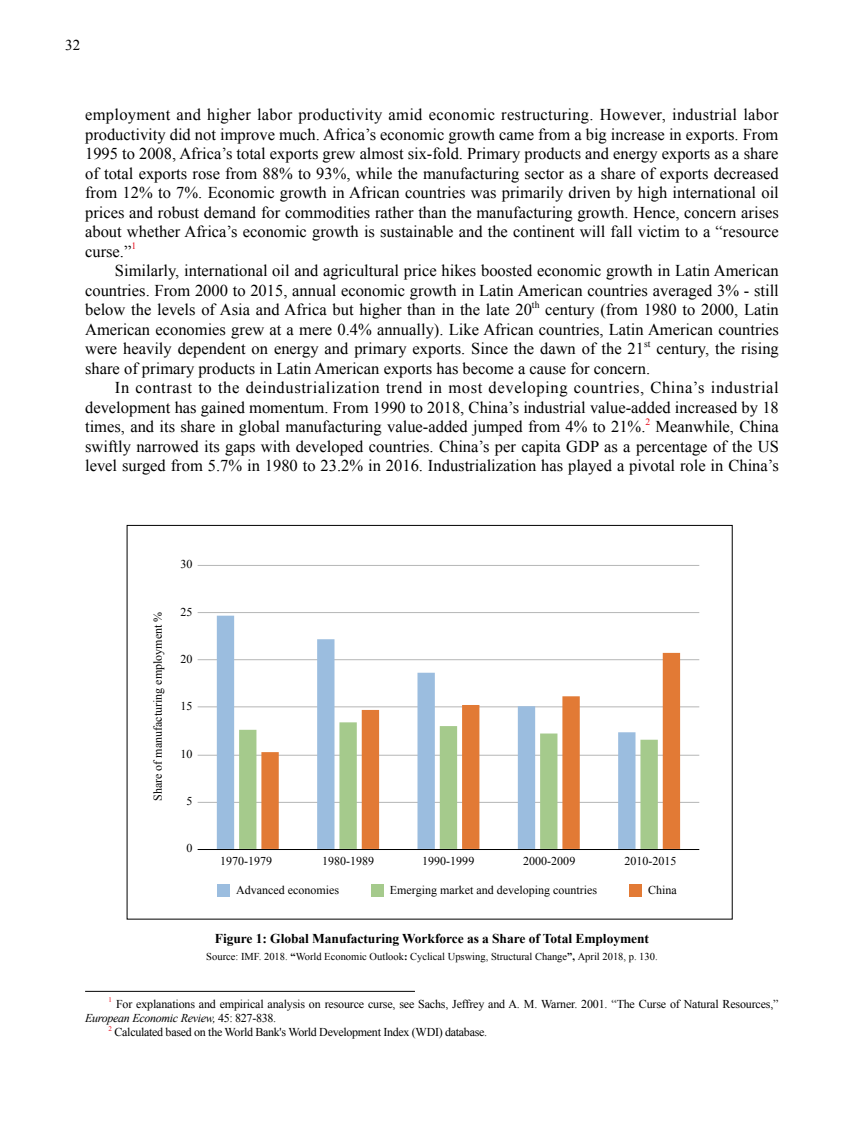
<style>
.page{position:relative;width:864px;height:1132px;background:#fff}
.page>*{position:absolute;margin:0;border:0;box-sizing:border-box;transform-origin:0 0}
.t1{font:16.5px/19.5px "Times New Roman";color:#000;text-align:justify}
.t2{font:16.5px "Times New Roman";letter-spacing:.04em;color:#000}
.t3{font:15px "Times New Roman";color:#000}
.t4{font:700 13.5px "Times New Roman";letter-spacing:-.005em;color:#000}
.t5{font:12px/14.2px "Times New Roman";letter-spacing:-.015em;color:#000}
.t6{font:10.5px "Times New Roman";color:#000}
.t7{font:9.6px "Times New Roman";color:#000}
.t8{font:9.6px "Times New Roman";color:#e60012}
.t9{font:7.05px "Times New Roman";color:#e60012}
.s1{font-weight:700}
.s2{font-style:italic}
</style>
<div class="page">
<hr style="left:85px;top:990px;width:330px;height:1px;background:#000">
<hr style="left:197px;top:801px;width:502px;height:1px;background:#b5b6b6">
<hr style="left:197px;top:754px;width:502px;height:1px;background:#b5b6b6">
<hr style="left:197px;top:706px;width:502px;height:1px;background:#b5b6b6">
<hr style="left:197px;top:659px;width:502px;height:1px;background:#b5b6b6">
<hr style="left:197px;top:612px;width:502px;height:1px;background:#b5b6b6">
<hr style="left:197px;top:565px;width:502px;height:1px;background:#b5b6b6">
<svg style="left:217px;top:615px;width:118px;height:233px"></svg>
<svg style="left:239px;top:722px;width:22px;height:126px;fill:#a5ca8c"></svg>
<svg style="left:261px;top:652px;width:418px;height:196px"></svg>
<hr style="left:197px;top:848px;width:502px;height:1px;background:#000">
<div style="left:217px;top:883px;width:13px;height:13px;background:#9bbddf"></div>
<div style="left:371px;top:883px;width:13px;height:13px;background:#a5ca8c"></div>
<div style="left:629px;top:883px;width:12px;height:13px;background:#e27a35"></div>
<p class="t3" style="left:65px;top:35px;width:16px">32</p>
<p class="t1" style="left:85px;top:104px;width:695px">employment and higher labor productivity amid economic restructuring. However, industrial labor productivity did not improve much. Africa’s economic growth came from a big increase in exports. From 1995 to 2008, Africa’s total exports grew almost six-fold. Primary products and energy exports as a share of total exports rose from 88% to 93%, while the manufacturing sector as a share of exports decreased from 12% to 7%. Economic growth in African countries was primarily driven by high international oil prices and robust demand for commodities rather than the manufacturing growth. Hence, concern arises about whether Africa’s economic growth is sustainable and the continent will fall victim to a “resource curse.”</p>
<p class="t8" style="left:131px;top:239px;width:6px">1</p>
<p class="t1" style="left:85px;top:260px;width:695px;text-indent:30px">Similarly, international oil and agricultural price hikes boosted economic growth in Latin American countries. From 2000 to 2015, annual economic growth in Latin American countries averaged 3% - still below the levels of Asia and Africa but higher than in the late 20</p>
<p class="t7" style="left:531px;top:298px;width:9px">th</p>
<p class="t1" style="left:85px;top:299px;width:695px;text-indent:460px">century (from 1980 to 2000, Latin American economies grew at a mere 0.4% annually). Like African countries, Latin American countries were heavily dependent on energy and primary exports. Since the dawn of the 21</p>
<p class="t7" style="left:644px;top:337px;width:8px">st</p>
<p class="t1" style="left:656px;top:338px;width:124px">century, the rising</p>
<p class="t1" style="left:85px;top:358px;width:566px">share of primary products in Latin American exports has become a cause for concern.</p>
<p class="t2" style="left:115px;top:376px;width:665px">In contrast to the deindustrialization trend in most developing countries, China’s industrial</p>
<p class="t1" style="left:85px;top:397px;width:695px">development has gained momentum. From 1990 to 2018, China’s industrial value-added increased by 18</p>
<p class="t1" style="left:85px;top:416px;width:561px">times, and its share in global manufacturing value-added jumped from 4% to 21%.</p>
<p class="t8" style="left:645px;top:415px;width:6px">2</p>
<p class="t1" style="left:85px;top:416px;width:695px;text-indent:570px">Meanwhile, China swiftly narrowed its gaps with developed countries. China’s per capita GDP as a percentage of the US level surged from 5.7% in 1980 to 23.2% in 2016. Industrialization has played a pivotal role in China’s</p>
<p class="t5" style="left:150px;top:800px;width:191px;rotate:-90deg">Share of manufacturing employment %</p>
<p class="t5" style="left:180px;top:557px;width:14px">30</p>
<p class="t5" style="left:180px;top:604px;width:14px">25</p>
<p class="t5" style="left:180px;top:651px;width:14px">20</p>
<p class="t5" style="left:180px;top:698px;width:14px">15</p>
<p class="t5" style="left:180px;top:746px;width:14px">10</p>
<p class="t5" style="left:186px;top:793px;width:8px">5</p>
<p class="t5" style="left:186px;top:840px;width:8px">0</p>
<p class="t5" style="left:220px;top:853px;width:53px">1970-1979</p>
<p class="t5" style="left:322px;top:853px;width:53px">1980-1989</p>
<p class="t5" style="left:422px;top:853px;width:53px">1990-1999</p>
<p class="t5" style="left:523px;top:853px;width:53px">2000-2009</p>
<p class="t5" style="left:624px;top:853px;width:53px">2010-2015</p>
<p class="t5" style="left:236px;top:882px;width:104px">Advanced economies</p>
<p class="t5" style="left:390px;top:882px;width:209px">Emerging market and developing countries</p>
<p class="t5" style="left:647px;top:882px;width:30px">China</p>
<p class="t4" style="left:215px;top:929px;width:435px">Figure 1: Global Manufacturing Workforce as a Share of Total Employment</p>
<p class="t6" style="left:206px;top:948px;width:452px">Source: IMF. 2018. <span class="s1">“</span>World Economic Outlook<span class="s1">:</span> Cyclical Upswing, Structural Change<span class="s1">”,</span> April 2018, p. 130.</p>
<p class="t9" style="left:108px;top:994px;width:5px">1</p>
<p class="t5" style="left:85px;top:996px;width:694px;text-indent:31px">For explanations and empirical analysis on resource curse, see Sachs, Jeffrey and A. M. Warner. 2001. “The Curse of Natural Resources,”<br><span class="s2">European Economic Review,</span> 45: 827-838.</p>
<p class="t9" style="left:108px;top:1023px;width:5px">2</p>
<p class="t5" style="left:114px;top:1024px;width:374px">Calculated based on the World Bank's World Development Index (WDI) database.</p>
</div>
